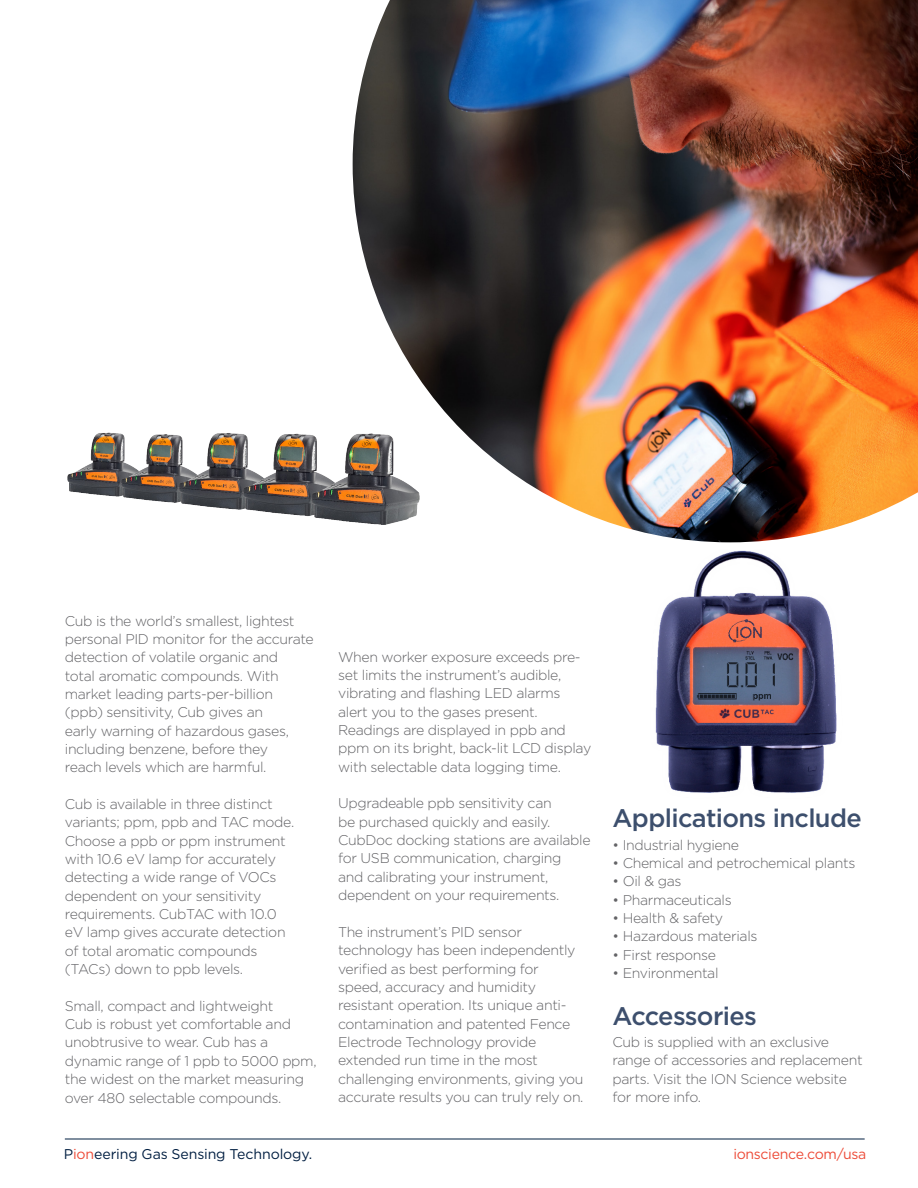
<style>
.page{position:relative;width:918px;height:1188px;background:#fff}
.page>*{position:absolute;margin:0;border:0;box-sizing:border-box;transform-origin:0 0}
.t1{font:500 25.35px "Gotham";letter-spacing:-.025em;color:#3d4f6d}
.t2{font:300 14.1px/18.3px "Gotham";letter-spacing:-.025em;color:#636366}
.t3{font:14.1px "Gotham";letter-spacing:-.01em;color:#001e41}
.t4{font:14.1px "Gotham";letter-spacing:-.02em;color:#ed4b38}
.s1{color:#ed4b38}
</style>
<div class="page">
<img style="left:352px;top:0;width:566px;height:543px">
<hr style="left:65px;top:1139px;width:800px;height:1px;background:#001e41">
<img style="left:67px;top:428px;width:360px;height:103px">
<img style="left:655px;top:550px;width:182px;height:243px">
<p class="t2" style="left:65px;top:611px;width:250px">Cub is the world’s smallest, lightest personal PID monitor for the accurate detection of volatile organic and<br>total aromatic compounds. With market leading parts-per-billion (ppb) sensitivity, Cub gives an<br>early warning of hazardous gases, including benzene, before they<br>reach levels which are harmful.</p>
<p class="t2" style="left:65px;top:794px;width:231px">Cub is available in three distinct variants; ppm, ppb and TAC mode.<br>Choose a ppb or ppm instrument with 10.6 eV lamp for accurately detecting a wide range of VOCs dependent on your sensitivity requirements. CubTAC with 10.0 eV lamp gives accurate detection of total aromatic compounds (TACs) down to ppb levels.</p>
<p class="t2" style="left:65px;top:996px;width:253px">Small, compact and lightweight<br>Cub is robust yet comfortable and unobtrusive to wear. Cub has a dynamic range of 1 ppb to 5000 ppm, the widest on the market measuring over 480 selectable compounds.</p>
<p class="t2" style="left:338px;top:647px;width:255px">When worker exposure exceeds pre&shy;set limits the instrument’s audible, vibrating and flashing LED alarms alert you to the gases present.<br>Readings are displayed in ppb and ppm on its bright, back-lit LCD display with selectable data logging time.</p>
<p class="t2" style="left:338px;top:794px;width:254px">Upgradeable ppb sensitivity can<br>be purchased quickly and easily.<br>CubDoc docking stations are available for USB communication, charging<br>and calibrating your instrument, dependent on your requirements.</p>
<p class="t2" style="left:338px;top:922px;width:247px">The instrument’s PID sensor technology has been independently verified as best performing for speed, accuracy and humidity resistant operation. Its unique anti&shy;contamination and patented Fence Electrode Technology provide extended run time in the most challenging environments, giving you accurate results you can truly rely on.</p>
<p class="t1" style="left:613px;top:802px;width:251px">Applications include</p>
<p class="t2" style="left:613px;top:835px;width:128px">• Industrial hygiene</p>
<p class="t2" style="left:613px;top:853px;width:244px">• Chemical and petrochemical plants</p>
<p class="t2" style="left:613px;top:872px;width:71px">• Oil &amp; gas</p>
<p class="t2" style="left:613px;top:890px;width:121px">• Pharmaceuticals</p>
<p class="t2" style="left:613px;top:908px;width:112px">• Health &amp; safety</p>
<p class="t2" style="left:613px;top:927px;width:146px">• Hazardous materials</p>
<p class="t2" style="left:613px;top:945px;width:105px">• First response</p>
<p class="t2" style="left:613px;top:964px;width:108px">• Environmental</p>
<p class="t1" style="left:613px;top:999px;width:146px">Accessories</p>
<p class="t2" style="left:613px;top:1032px;width:252px">Cub is supplied with an exclusive range of accessories and replacement parts. Visit the ION Science website for more info.</p>
<p class="t3" style="left:64px;top:1145px;width:250px">P<span class="s1">ion</span>eering Gas Sensing Technology.</p>
<p class="t4" style="left:733px;top:1145px;width:135px">ionscience.com/usa</p>
</div>
